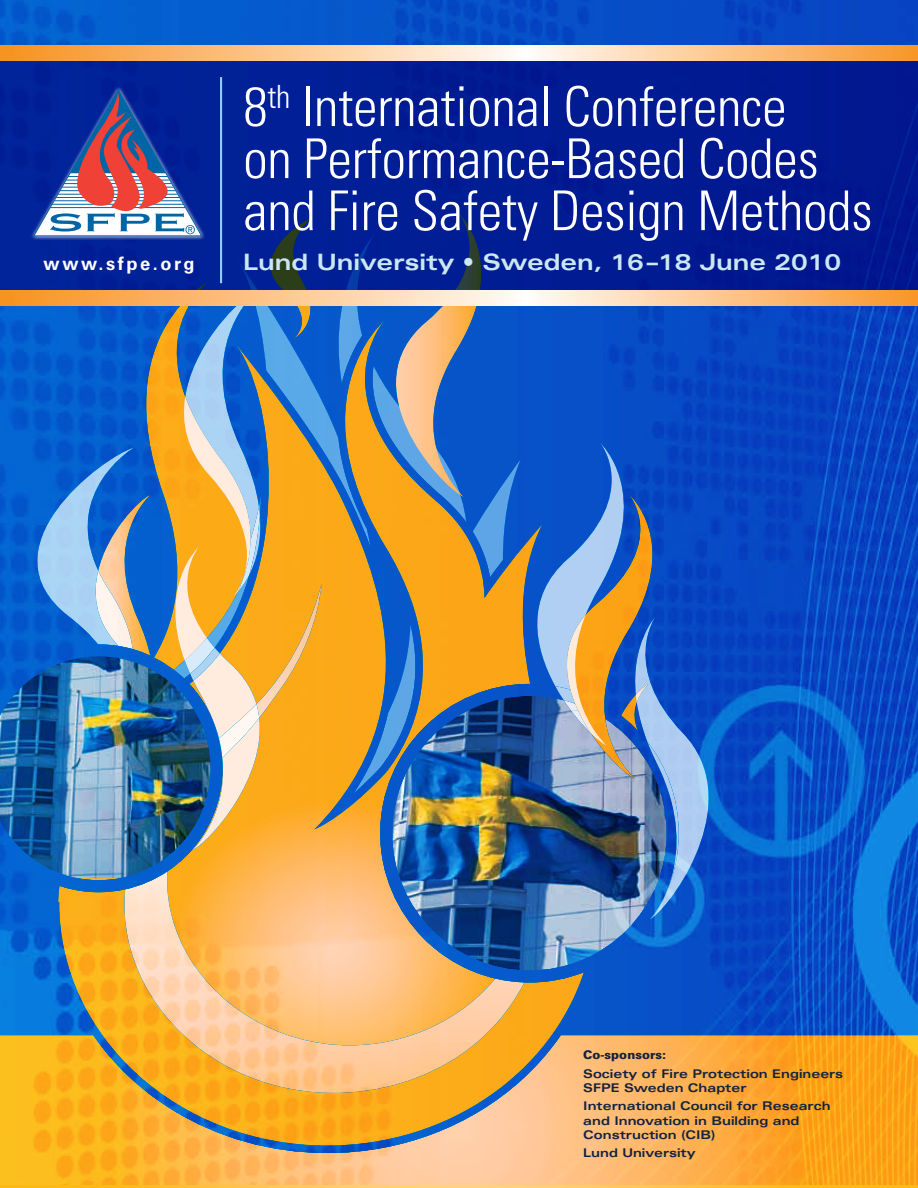
<style>
.page{position:relative;width:918px;height:1188px;background:#fff}
.page>*{position:absolute;margin:0;border:0;box-sizing:border-box;transform-origin:0 0}
.t1{font:300 condensed 54.9px/52.1px "Univers";letter-spacing:-.005em;color:#fff}
.t2{font:700 expanded 22.5px "Univers LT Std";color:#cae7f2}
.t3{font:700 18.3px "Univers";letter-spacing:.14em;color:#fff}
.t4{font:700 expanded 12px/14.4px "Univers LT Std";color:#13223f}
.t5{font:900 12px "Univers";color:#13223f}
</style>
<div class="page">
<svg style="left:0;top:1184px;width:918px;height:4px;background:#fec048"></svg>
<img style="left:0;top:0;width:918px;height:1184px">
<div style="left:0;top:54px;width:918px;height:245px;background:#011b92"></div>
<hr style="left:220px;top:77px;width:2px;height:206px;background:#92d1e8">
<svg style="left:0;top:46px;width:918px;height:14px;background:#fcc68c"></svg>
<svg style="left:326px;top:290px;width:592px;height:15px;background:#fdd2a4"></svg>
<div style="left:29px;top:85px;width:176px;height:155px;background:#012198"></div>
<svg style="left:0;top:89px;width:326px;height:761px"></svg>
<h1 class="t1" style="left:243px;top:81px;width:631px">8<sup>th</sup> International Conference<br>on Performance-Based Codes and Fire Safety Design Methods</h1>
<h3 class="t3" style="left:44px;top:253px;width:153px">www.sfpe.org</h3>
<h2 class="t2" style="left:243px;top:249px;width:600px">Lund University • Sweden, 16–18 June 2010</h2>
<p class="t5" style="left:583px;top:1048px;width:84px">Co-sponsors:</p>
<p class="t4" style="left:583px;top:1066px;width:261px">Society of Fire Protection Engineers<br>SFPE Sweden Chapter</p>
<p class="t4" style="left:583px;top:1099px;width:249px">International Council for Research and Innovation in Building and<br>Construction (CIB)</p>
<p class="t4" style="left:583px;top:1146px;width:114px">Lund University</p>
</div>
